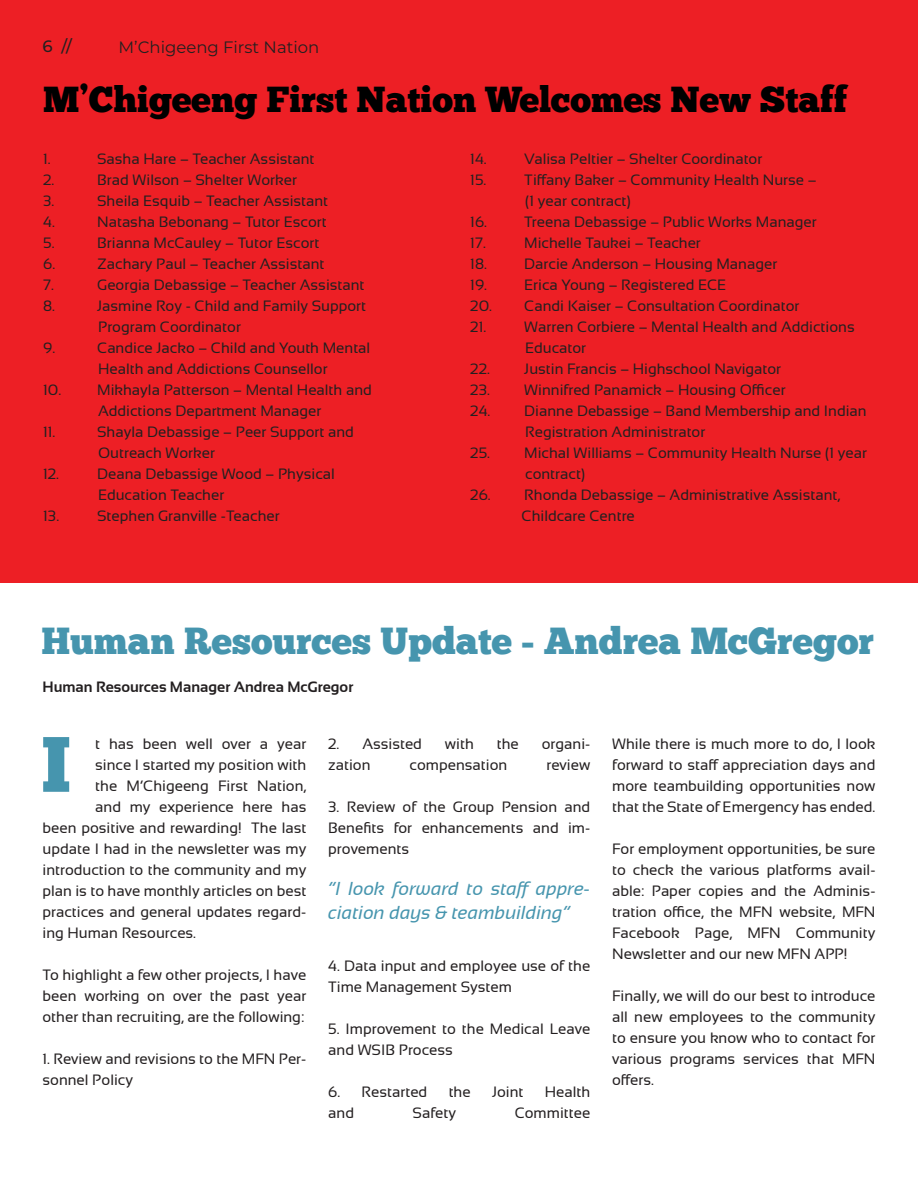
<style>
.page{position:relative;width:918px;height:1188px;background:#fff}
.page>*{position:absolute;margin:0;border:0;box-sizing:border-box;transform-origin:0 0}
.Big_Title{font:78.3px "Chunk Five";color:#4695ae}
.Big_Title-2{font:37.5px "Chunk Five";color:#4695ae}
.Big_Title-3{font:36px "Chunk Five";color:#000}
.Big_Title-4{font:italic 18.75px/24px "Sansation";color:#4695ae}
.t1{font:16.5px "Montserrat";color:#231f20}
.t2{font:500 16.5px "Montserrat";color:#231f20}
.Black_Body_Text{font:15px/21px "Sansation";color:#231f20}
.Black_Body_Text-2{font:700 15px "Sansation";color:#231f20}
</style>
<div class="page">
<div style="left:0;top:0;width:918px;height:583px;background:#ed1f25"></div>
<p class="t2" style="left:43px;top:35px;width:31px">6 //</p>
<p class="t1" style="left:118px;top:36px;width:202px">M’Chigeeng First Nation</p>
<p class="Big_Title-3" style="left:43px;top:77px;width:806px">M’Chigeeng First Nation Welcomes New Staff</p>
<p class="Black_Body_Text" style="left:43px;top:149px;width:9px">1.</p>
<p class="Black_Body_Text" style="left:97px;top:149px;width:219px">Sasha Hare – Teacher Assistant</p>
<p class="Black_Body_Text" style="left:43px;top:170px;width:13px">2.</p>
<p class="Black_Body_Text" style="left:97px;top:170px;width:201px">Brad Wilson – Shelter Worker</p>
<p class="Black_Body_Text" style="left:43px;top:191px;width:13px">3.</p>
<p class="Black_Body_Text" style="left:97px;top:191px;width:233px">Sheila Esquib – Teacher Assistant</p>
<p class="Black_Body_Text" style="left:43px;top:212px;width:13px">4.</p>
<p class="Black_Body_Text" style="left:97px;top:212px;width:231px">Natasha Bebonang – Tutor Escort</p>
<p class="Black_Body_Text" style="left:43px;top:233px;width:13px">5.</p>
<p class="Black_Body_Text" style="left:97px;top:233px;width:224px">Brianna McCauley – Tutor Escort</p>
<p class="Black_Body_Text" style="left:43px;top:254px;width:14px">6.</p>
<p class="Black_Body_Text" style="left:97px;top:254px;width:229px">Zachary Paul – Teacher Assistant</p>
<p class="Black_Body_Text" style="left:43px;top:275px;width:12px">7.</p>
<p class="Black_Body_Text" style="left:97px;top:275px;width:269px">Georgia Debassige – Teacher Assistant</p>
<p class="Black_Body_Text" style="left:43px;top:296px;width:13px">8.</p>
<p class="Black_Body_Text" style="left:97px;top:296px;width:270px">Jasmine Roy - Child and Family Support<br>Program Coordinator</p>
<p class="Black_Body_Text" style="left:43px;top:338px;width:14px">9.</p>
<p class="Black_Body_Text" style="left:97px;top:338px;width:275px">Candice Jacko – Child and Youth Mental<br>Health and Addictions Counsellor</p>
<p class="Black_Body_Text" style="left:43px;top:380px;width:330px;text-align:center">10. Mikhayla Patterson – Mental Health and<br>Addictions Department Manager</p>
<p class="Black_Body_Text" style="left:43px;top:422px;width:14px">11.</p>
<p class="Black_Body_Text" style="left:97px;top:422px;width:258px">Shayla Debassige – Peer Support and<br>Outreach Worker</p>
<p class="Black_Body_Text" style="left:43px;top:464px;width:17px">12.</p>
<p class="Black_Body_Text" style="left:97px;top:464px;width:239px">Deana Debassige Wood – Physical<br>Education Teacher</p>
<p class="Black_Body_Text" style="left:43px;top:506px;width:17px">13.</p>
<p class="Black_Body_Text" style="left:97px;top:506px;width:184px">Stephen Granville -Teacher</p>
<p class="Black_Body_Text" style="left:470px;top:149px;width:18px">14.</p>
<p class="Black_Body_Text" style="left:524px;top:149px;width:240px">Valisa Peltier – Shelter Coordinator</p>
<p class="Black_Body_Text" style="left:470px;top:170px;width:18px">15.</p>
<p class="Black_Body_Text" style="left:524px;top:170px;width:294px">Tiffany Baker – Community Health Nurse – (1 year contract)</p>
<p class="Black_Body_Text" style="left:470px;top:212px;width:18px">16.</p>
<p class="Black_Body_Text" style="left:524px;top:212px;width:294px">Treena Debassige – Public Works Manager</p>
<p class="Black_Body_Text" style="left:470px;top:233px;width:17px">17.</p>
<p class="Black_Body_Text" style="left:524px;top:233px;width:178px">Michelle Taukei – Teacher</p>
<p class="Black_Body_Text" style="left:470px;top:254px;width:18px">18.</p>
<p class="Black_Body_Text" style="left:524px;top:254px;width:255px">Darcie Anderson – Housing Manager</p>
<p class="Black_Body_Text" style="left:470px;top:275px;width:18px">19.</p>
<p class="Black_Body_Text" style="left:524px;top:275px;width:204px">Erica Young – Registered ECE</p>
<p class="Black_Body_Text" style="left:470px;top:296px;width:331px">20. Candi Kaiser – Consultation Coordinator</p>
<p class="Black_Body_Text" style="left:470px;top:317px;width:17px">21.</p>
<p class="Black_Body_Text" style="left:524px;top:317px;width:332px">Warren Corbiere – Mental Health and Addictions<br>Educator</p>
<p class="Black_Body_Text" style="left:470px;top:359px;width:312px">22. Justin Francis – Highschool Navigator</p>
<p class="Black_Body_Text" style="left:470px;top:380px;width:317px">23. Winnifred Panamick – Housing Officer</p>
<p class="Black_Body_Text" style="left:525px;top:401px;width:343px;text-indent:-55px">24. Dianne Debassige – Band Membership and Indian<br>Registration Administrator</p>
<p class="Black_Body_Text" style="left:525px;top:443px;width:343px;text-indent:-55px">25. Michal Williams – Community Health Nurse (1 year contract)</p>
<p class="Black_Body_Text" style="left:522px;top:485px;width:320px;text-indent:-51px">26. Rhonda Debassige – Administrative Assistant,<br>Childcare Centre</p>
<p class="Big_Title-2" style="left:41px;top:618px;width:834px">Human Resources Update - Andrea McGregor</p>
<p class="Black_Body_Text-2" style="left:43px;top:678px;width:312px">Human Resources Manager Andrea McGregor</p>
<p class="Big_Title" style="left:41px;top:716px;width:31px">I</p>
<p class="Black_Body_Text" style="left:95px;top:733px;width:213px">t has been well over a year</p>
<p class="Black_Body_Text" style="left:95px;top:754px;width:213px">since I started my position with</p>
<p class="Black_Body_Text" style="left:95px;top:775px;width:213px">the M’Chigeeng First Nation,</p>
<p class="Black_Body_Text" style="left:95px;top:796px;width:213px">and my experience here has</p>
<p class="Black_Body_Text" style="left:43px;top:817px;width:265px">been positive and rewarding! The last</p>
<p class="Black_Body_Text" style="left:43px;top:838px;width:265px">update I had in the newsletter was my</p>
<p class="Black_Body_Text" style="left:43px;top:859px;width:265px">introduction to the community and my</p>
<p class="Black_Body_Text" style="left:43px;top:880px;width:265px">plan is to have monthly articles on best</p>
<p class="Black_Body_Text" style="left:43px;top:901px;width:265px">practices and general updates regard-</p>
<p class="Black_Body_Text" style="left:43px;top:922px;width:155px">ing Human Resources.</p>
<p class="Black_Body_Text" style="left:43px;top:964px;width:265px;text-align:justify">To highlight a few other projects, I have been working on over the past year other than recruiting, are the following:</p>
<p class="Black_Body_Text" style="left:43px;top:1048px;width:265px">1. Review and revisions to the MFN Per&shy;sonnel Policy</p>
<p class="Black_Body_Text" style="left:328px;top:733px;width:95px">2. Assisted</p>
<p class="Black_Body_Text" style="left:445px;top:733px;width:30px">with</p>
<p class="Black_Body_Text" style="left:497px;top:733px;width:24px">the</p>
<p class="Black_Body_Text" style="left:542px;top:733px;width:50px">organi-</p>
<p class="Black_Body_Text" style="left:328px;top:754px;width:44px">zation</p>
<p class="Black_Body_Text" style="left:410px;top:754px;width:99px">compensation</p>
<p class="Black_Body_Text" style="left:546px;top:754px;width:45px">review</p>
<p class="Black_Body_Text" style="left:328px;top:796px;width:264px;text-align:justify">3. Review of the Group Pension and Benefits for enhancements and im&shy;provements</p>
<p class="Big_Title-4" style="left:328px;top:876px;width:264px">“I look forward to staff appre&shy;ciation days &amp; teambuilding”</p>
<p class="Black_Body_Text" style="left:328px;top:955px;width:264px">4. Data input and employee use of the<br>Time Management System</p>
<p class="Black_Body_Text" style="left:328px;top:1018px;width:264px">5. Improvement to the Medical Leave and WSIB Process</p>
<p class="Black_Body_Text" style="left:328px;top:1081px;width:101px">6. Restarted</p>
<p class="Black_Body_Text" style="left:449px;top:1081px;width:24px">the</p>
<p class="Black_Body_Text" style="left:492px;top:1081px;width:33px">Joint</p>
<p class="Black_Body_Text" style="left:545px;top:1081px;width:47px">Health</p>
<p class="Black_Body_Text" style="left:328px;top:1102px;width:27px">and</p>
<p class="Black_Body_Text" style="left:413px;top:1102px;width:45px">Safety</p>
<p class="Black_Body_Text" style="left:515px;top:1102px;width:77px">Committee</p>
<p class="Black_Body_Text" style="left:612px;top:733px;width:265px;text-align:justify">While there is much more to do, I look forward to staff appreciation days and more teambuilding opportunities now that the State of Emergency has ended.</p>
<p class="Black_Body_Text" style="left:612px;top:838px;width:265px;text-align:justify">For employment opportunities, be sure to check the various platforms avail&shy;able: Paper copies and the Adminis&shy;tration office, the MFN website, MFN Facebook Page, MFN Community Newsletter and our new MFN APP!</p>
<p class="Black_Body_Text" style="left:612px;top:985px;width:265px;text-align:justify">Finally, we will do our best to introduce all new employees to the community to ensure you know who to contact for various programs services that MFN offers.</p>
</div>
